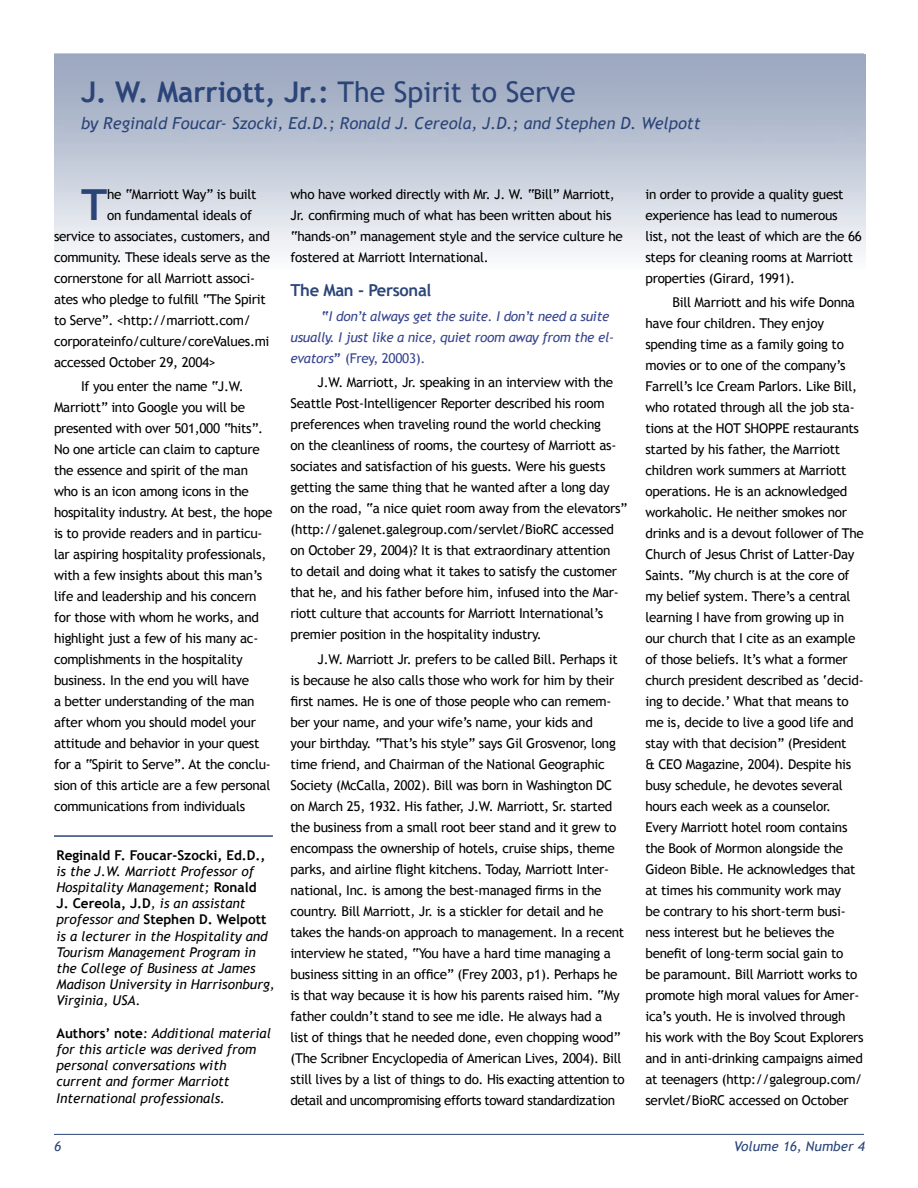
<style>
.page{position:relative;width:918px;height:1188px;background:#fff}
.page>*{position:absolute;margin:0;border:0;box-sizing:border-box;transform-origin:0 0}
.t1{font:700 42.9px "Trebuchet MS";color:#2b4578}
.t2{font:700 28.5px "Trebuchet MS";color:#2b4578}
.t3{font:italic 16.5px "Trebuchet MS";color:#2b4578}
.t4{font:700 16.5px "Trebuchet MS";letter-spacing:-.02em;color:#2b4578}
.t5{font:13.5px/21px "Trebuchet MS";letter-spacing:-.02em;color:#000}
.t6{font:italic 13.5px/16.2px "Trebuchet MS";color:#000}
.t7{font:italic 13.5px/21px "Trebuchet MS";letter-spacing:-.02em;color:#37468e}
.t8{font:700 13.5px "Trebuchet MS";color:#000}
.t9{font:italic 13.5px "Trebuchet MS";color:#2b4578}
.s1{font-weight:400}
.s2{font-weight:700;font-style:normal}
.s3{font-style:normal}
</style>
<div class="page">
<hr style="left:54px;top:1134px;width:810px;height:1px;background:#2b4578">
<hr style="left:54px;top:835px;width:219px;height:2px;background:#2b4578">
<h2 class="t2" style="left:81px;top:74px;width:496px">J. W. Marriott, Jr.: <span class="s1">The Spirit to Serve</span></h2>
<p class="t3" style="left:81px;top:113px;width:621px">by Reginald Foucar- Szocki, Ed.D.; Ronald J. Cereola, J.D.; and Stephen D. Welpott</p>
<h1 class="t1" style="left:81px;top:178px;width:28px">T</h1>
<p class="t5" style="left:107px;top:184px;width:151px">he “Marriott Way” is built</p>
<p class="t5" style="left:107px;top:205px;width:146px">on fundamental ideals of</p>
<p class="t5" style="left:54px;top:226px;width:218px">service to associates, customers, and</p>
<p class="t5" style="left:54px;top:247px;width:218px">community. These ideals serve as the</p>
<p class="t5" style="left:54px;top:268px;width:203px">cornerstone for all Marriott associ-</p>
<p class="t5" style="left:54px;top:289px;width:213px">ates who pledge to fulfill “The Spirit</p>
<p class="t5" style="left:54px;top:310px;width:198px">to Serve”. &lt;http://marriott.com/</p>
<p class="t5" style="left:54px;top:331px;width:217px">corporateinfo/culture/coreValues.mi</p>
<p class="t5" style="left:54px;top:352px;width:164px">accessed October 29, 2004&gt;</p>
<p class="t5" style="left:54px;top:376px;width:220px;text-indent:27px">If you enter the name “J.W.<br>Marriott” into Google you will be presented with over 501,000 “hits”.<br>No one article can claim to capture the essence and spirit of the man who is an icon among icons in the hospitality industry. At best, the hope is to provide readers and in particu&shy;lar aspiring hospitality professionals, with a few insights about this man’s life and leadership and his concern for those with whom he works, and highlight just a few of his many ac&shy;complishments in the hospitality business. In the end you will have<br>a better understanding of the man after whom you should model your attitude and behavior in your quest for a “Spirit to Serve”. At the conclu&shy;sion of this article are a few personal communications from individuals</p>
<p class="t8" style="left:56px;top:846px;width:211px">Reginald F. Foucar-Szocki, Ed.D.,</p>
<p class="t6" style="left:56px;top:863px;width:220px">is the J.W. Marriott Professor of<br>Hospitality Management; <span class="s2">Ronald<br>J. Cereola, J.D</span>, is an assistant professor and <span class="s2">Stephen D. Welpott </span>is a lecturer in the Hospitality and<br>Tourism Management Program in the College of Business at James<br>Madison University in Harrisonburg,<br>Virginia, USA.</p>
<p class="t6" style="left:56px;top:1025px;width:216px"><span class="s2">Authors’ note</span>: Additional material for this article was derived from personal conversations with current and former Marriott<br>International professionals.</p>
<p class="t5" style="left:291px;top:184px;width:334px">who have worked directly with Mr. J. W. “Bill” Marriott, Jr. confirming much of what has been written about his “hands-on” management style and the service culture he fostered at Marriott International.</p>
<p class="t4" style="left:291px;top:280px;width:142px">The Man - Personal</p>
<p class="t7" style="left:291px;top:306px;width:325px;text-indent:31px"><span class="s2">“</span>I don’t always get the suite. I don’t need a suite usually. I just like a nice, quiet room away from the el&shy;evators<span class="s2">”</span> <span class="s3">(Frey, 20003).</span></p>
<p class="t5" style="left:291px;top:372px;width:338px;text-indent:27px">J.W. Marriott, Jr. speaking in an interview with the Seattle Post-Intelligencer Reporter described his room preferences when traveling round the world checking<br>on the cleanliness of rooms, the courtesy of Marriott as&shy;sociates and satisfaction of his guests. Were his guests getting the same thing that he wanted after a long day on the road, “a nice quiet room away from the elevators” (http://galenet.galegroup.com/servlet/BioRC accessed on October 29, 2004)? It is that extraordinary attention<br>to detail and doing what it takes to satisfy the customer that he, and his father before him, infused into the Mar&shy;riott culture that accounts for Marriott International’s premier position in the hospitality industry.</p>
<p class="t5" style="left:291px;top:649px;width:336px;text-indent:27px">J.W. Marriott Jr. prefers to be called Bill. Perhaps it is because he also calls those who work for him by their first names. He is one of those people who can remem&shy;ber your name, and your wife’s name, your kids and<br>your birthday. “That’s his style” says Gil Grosvenor, long time friend, and Chairman of the National Geographic Society (McCalla, 2002). Bill was born in Washington DC on March 25, 1932. His father, J.W. Marriott, Sr. started the business from a small root beer stand and it grew to encompass the ownership of hotels, cruise ships, theme parks, and airline flight kitchens. Today, Marriott Inter&shy;national, Inc. is among the best-managed firms in the country. Bill Marriott, Jr. is a stickler for detail and he takes the hands-on approach to management. In a recent interview he stated, “You have a hard time managing a business sitting in an office” (Frey 2003, p1). Perhaps he is that way because it is how his parents raised him. “My father couldn’t stand to see me idle. He always had a<br>list of things that he needed done, even chopping wood” (The Scribner Encyclopedia of American Lives, 2004). Bill still lives by a list of things to do. His exacting attention to detail and uncompromising efforts toward standardization</p>
<p class="t5" style="left:645px;top:184px;width:218px">in order to provide a quality guest experience has lead to numerous list, not the least of which are the 66 steps for cleaning rooms at Marriott properties (Girard, 1991).</p>
<p class="t5" style="left:645px;top:292px;width:220px;text-indent:27px">Bill Marriott and his wife Donna have four children. They enjoy spending time as a family going to movies or to one of the company’s Farrell’s Ice Cream Parlors. Like Bill, who rotated through all the job sta&shy;tions at the HOT SHOPPE restaurants started by his father, the Marriott children work summers at Marriott operations. He is an acknowledged workaholic. He neither smokes nor drinks and is a devout follower of The Church of Jesus Christ of Latter-Day Saints. “My church is at the core of my belief system. There’s a central learning I have from growing up in our church that I cite as an example of those beliefs. It’s what a former church president described as ‘decid&shy;ing to decide.’ What that means to me is, decide to live a good life and stay with that decision” (President<br>&amp; CEO Magazine, 2004). Despite his busy schedule, he devotes several hours each week as a counselor.<br>Every Marriott hotel room contains the Book of Mormon alongside the Gideon Bible. He acknowledges that at times his community work may<br>be contrary to his short-term busi&shy;ness interest but he believes the benefit of long-term social gain to<br>be paramount. Bill Marriott works to promote high moral values for Amer&shy;ica’s youth. He is involved through his work with the Boy Scout Explorers and in anti-drinking campaigns aimed at teenagers (http://galegroup.com/ servlet/BioRC accessed on October</p>
<p class="t9" style="left:54px;top:1138px;width:9px">6</p>
<p class="t9" style="left:734px;top:1138px;width:132px">Volume 16, Number 4</p>
</div>
